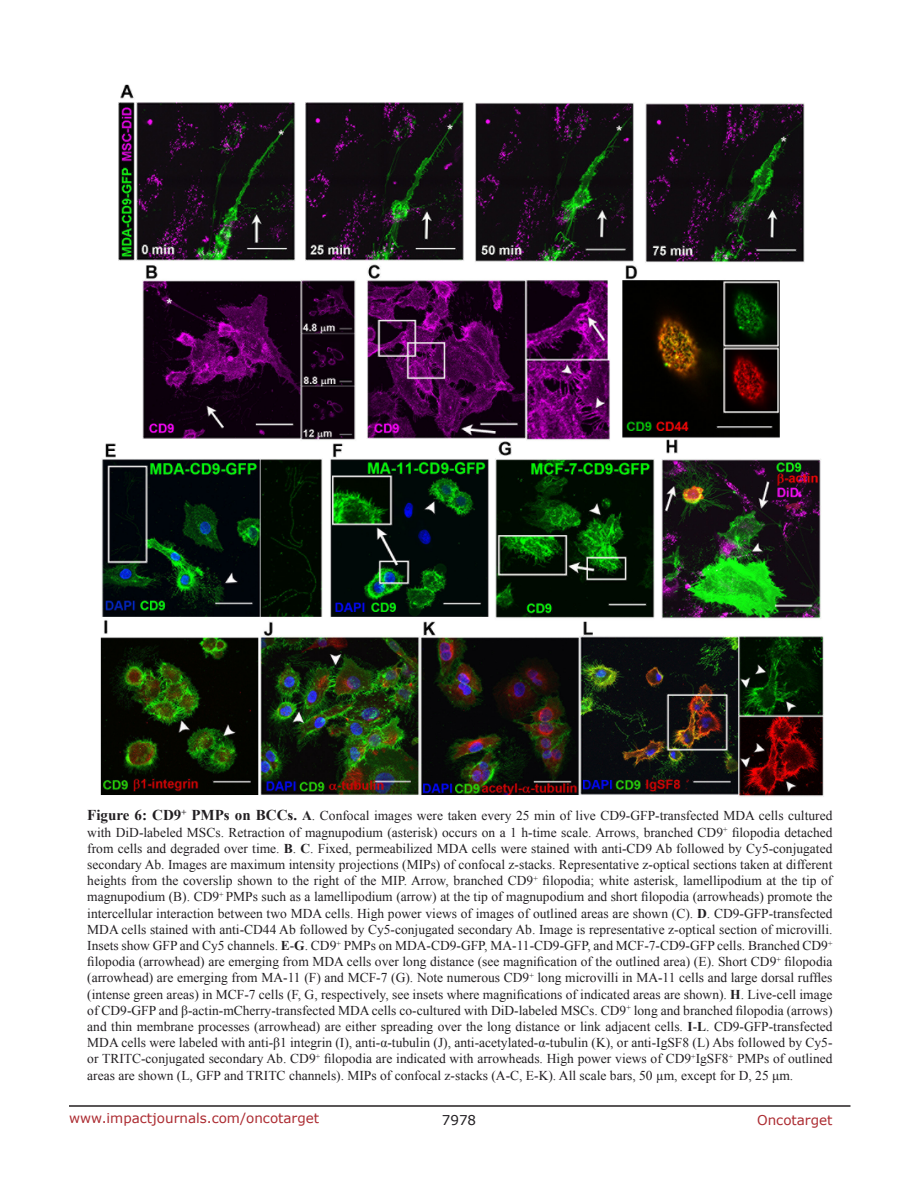
<style>
.page{position:relative;width:918px;height:1188px;background:#fff}
.page>*{position:absolute;margin:0;border:0;box-sizing:border-box;transform-origin:0 0}
.FigureText{font:13.5px/16.2px "Times New Roman";color:#221f22;text-align:justify}
.t1{font:13.5px "Verdana";color:#ac2b31}
.t2{font:13.5px "Verdana";color:#221f22}
.s1{font-weight:700;font-size:15px}
.s2{font-weight:700}
</style>
<div class="page">
<hr style="left:69px;top:1105px;width:781px;height:2px;background:#231f20">
<img style="left:100px;top:84px;width:724px;height:713px">
<p class="FigureText" style="left:87px;top:808px;width:747px"><span class="s1">Figure 6: CD9</span><sup>+</sup> <span class="s1">PMPs on BCCs.</span> <span class="s2">A</span>. Confocal images were taken every 25 min of live CD9-GFP-transfected MDA cells cultured with DiD-labeled MSCs. Retraction of magnupodium (asterisk) occurs on a 1 h-time scale. Arrows, branched CD9<sup>+</sup> filopodia detached from cells and degraded over time. <span class="s2">B</span>. <span class="s2">C</span>. Fixed, permeabilized MDA cells were stained with anti-CD9 Ab followed by Cy5-conjugated secondary Ab. Images are maximum intensity projections (MIPs) of confocal z-stacks. Representative z-optical sections taken at different heights from the coverslip shown to the right of the MIP. Arrow, branched CD9<sup>+</sup> filopodia; white asterisk, lamellipodium at the tip of magnupodium (B). CD9<sup>+</sup> PMPs such as a lamellipodium (arrow) at the tip of magnupodium and short filopodia (arrowheads) promote the intercellular interaction between two MDA cells. High power views of images of outlined areas are shown (C). <span class="s2">D</span>. CD9-GFP-transfected MDA cells stained with anti-CD44 Ab followed by Cy5-conjugated secondary Ab. Image is representative z-optical section of microvilli.<br>Insets show GFP and Cy5 channels. <span class="s2">E</span>-<span class="s2">G</span>. CD9<sup>+</sup> PMPs on MDA-CD9-GFP, MA-11-CD9-GFP, and MCF-7-CD9-GFP cells. Branched CD9<sup>+ </sup>filopodia (arrowhead) are emerging from MDA cells over long distance (see magnification of the outlined area) (E). Short CD9<sup>+</sup> filopodia (arrowhead) are emerging from MA-11 (F) and MCF-7 (G). Note numerous CD9<sup>+</sup> long microvilli in MA-11 cells and large dorsal ruffles (intense green areas) in MCF-7 cells (F, G, respectively, see insets where magnifications of indicated areas are shown). <span class="s2">H</span>. Live-cell image of CD9-GFP and β-actin-mCherry-transfected MDA cells co-cultured with DiD-labeled MSCs. CD9<sup>+</sup> long and branched filopodia (arrows) and thin membrane processes (arrowhead) are either spreading over the long distance or link adjacent cells. <span class="s2">I</span>-<span class="s2">L</span>. CD9-GFP-transfected MDA cells were labeled with anti-β1 integrin (I), anti-α-tubulin (J), anti-acetylated-α-tubulin (K), or anti-IgSF8 (L) Abs followed by Cy5- or TRITC-conjugated secondary Ab. CD9<sup>+</sup> filopodia are indicated with arrowheads. High power views of CD9<sup>+</sup>IgSF8<sup>+</sup> PMPs of outlined areas are shown (L, GFP and TRITC channels). MIPs of confocal z-stacks (A-C, E-K). All scale bars, 50 µm, except for D, 25 μm.</p>
<p class="t1" style="left:69px;top:1109px;width:252px">www.impactjournals.com/oncotarget</p>
<p class="t2" style="left:442px;top:1111px;width:36px">7978</p>
<p class="t1" style="left:757px;top:1111px;width:77px">Oncotarget</p>
</div>
